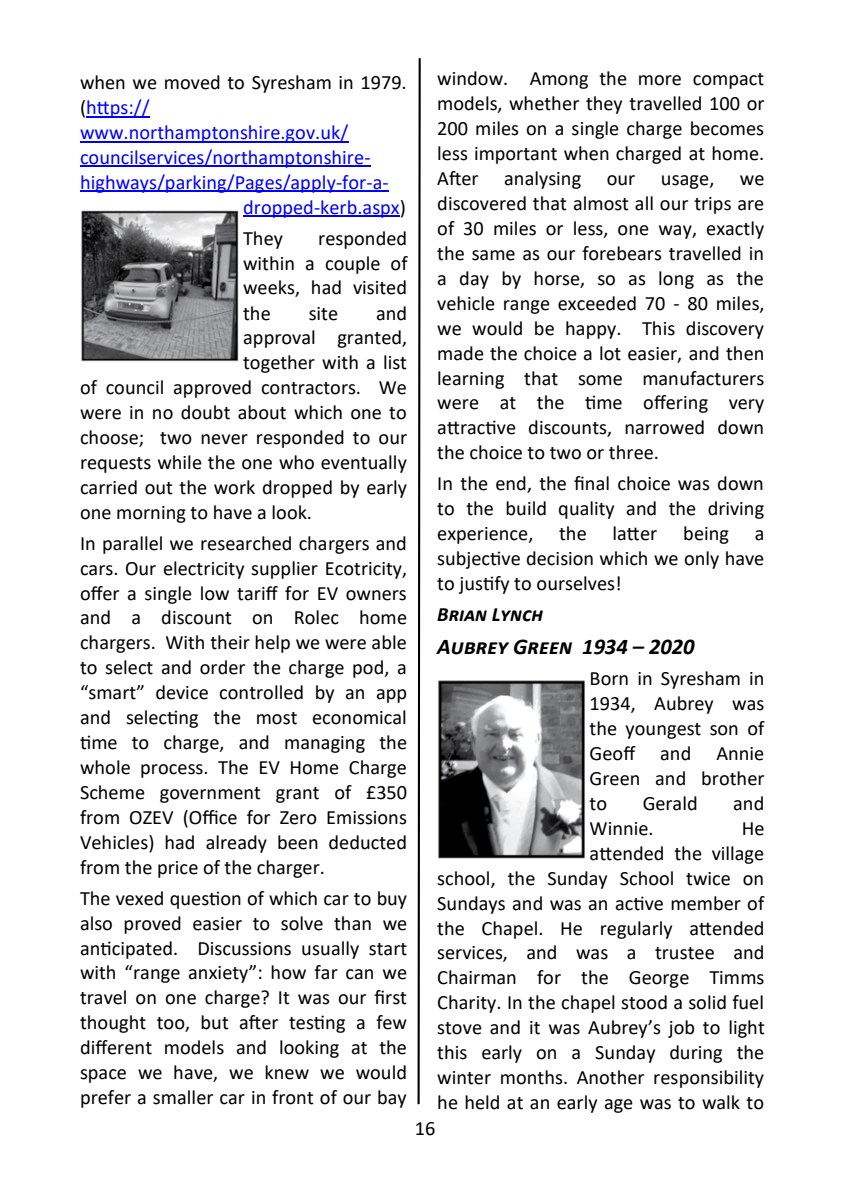
<style>
.page{position:relative;width:842px;height:1191px;background:#fff}
.page>*{position:absolute;margin:0;border:0;box-sizing:border-box;transform-origin:0 0}
.t1{font:italic 700 22.6px "Calibri";color:#000}
.t2{font:20.4px/25px "Calibri";color:#000;text-align:justify}
.t3{font:20.4px "Calibri";color:#00f}
.t4{font:italic 700 20.4px "Calibri";color:#000}
.s1{color:#000}
</style>
<div class="page">
<hr style="left:86px;top:116px;width:64px;height:1px;background:#00f">
<hr style="left:80px;top:141px;width:269px;height:1px;background:#00f">
<hr style="left:80px;top:166px;width:291px;height:1px;background:#00f">
<hr style="left:80px;top:191px;width:309px;height:1px;background:#00f">
<hr style="left:243px;top:216px;width:157px;height:1px;background:#00f">
<svg style="left:417px;top:58px;width:4px;height:1047px"></svg>
<img style="left:81px;top:210px;width:157px;height:151px">
<img style="left:438px;top:680px;width:146px;height:179px">
<p class="t2" style="left:80px;top:69px;width:328px">when we moved to Syresham in 1979.</p>
<p class="t3" style="left:80px;top:93px;width:71px"><span class="s1">(</span>https://</p>
<p class="t3" style="left:80px;top:118px;width:270px">www.northamptonshire.gov.uk/</p>
<p class="t3" style="left:80px;top:143px;width:292px">councilservices/northamptonshire-</p>
<p class="t3" style="left:80px;top:168px;width:310px">highways/parking/Pages/apply-for-a-</p>
<p class="t3" style="left:243px;top:193px;width:164px">dropped-kerb.aspx<span class="s1">)</span></p>
<p class="t2" style="left:243px;top:225px;width:41px">They</p>
<p class="t2" style="left:243px;top:225px;width:166px;text-indent:75px">responded within a couple of weeks, had visited the</p>
<p class="t2" style="left:309px;top:300px;width:31px">site</p>
<p class="t2" style="left:376px;top:300px;width:33px">and</p>
<p class="t2" style="left:243px;top:324px;width:166px">approval granted,</p>
<p class="t2" style="left:243px;top:349px;width:165px">together with a list</p>
<p class="t2" style="left:80px;top:374px;width:328px">of council approved contractors. We</p>
<p class="t2" style="left:80px;top:399px;width:328px">were in no doubt about which one to</p>
<p class="t2" style="left:80px;top:424px;width:329px">choose; two never responded to our</p>
<p class="t2" style="left:80px;top:449px;width:328px">requests while the one who eventually</p>
<p class="t2" style="left:80px;top:474px;width:329px">carried out the work dropped by early</p>
<p class="t2" style="left:80px;top:499px;width:234px">one morning to have a look.</p>
<p class="t2" style="left:80px;top:530px;width:329px">In parallel we researched chargers and cars. Our electricity supplier Ecotricity, offer a single low tariff for EV owners and a discount on Rolec home chargers. With their help we were able to select and order the charge pod, a “smart” device controlled by an app and selecting the most economical time to charge, and managing the whole process. The EV Home Charge Scheme government grant of £350 from OZEV (Office for Zero Emissions Vehicles) had already been deducted from the price of the charger.</p>
<p class="t2" style="left:80px;top:885px;width:329px">The vexed question of which car to buy also proved easier to solve than we anticipated. Discussions usually start with “range anxiety”: how far can we travel on one charge? It was our first thought too, but after testing a few different models and looking at the space we have, we knew we would prefer a smaller car in front of our bay</p>
<p class="t2" style="left:437px;top:66px;width:329px">window. Among the more compact models, whether they travelled 100 or 200 miles on a single charge becomes less important when charged at home.<br>After</p>
<p class="t2" style="left:504px;top:165px;width:79px">analysing</p>
<p class="t2" style="left:607px;top:165px;width:30px">our</p>
<p class="t2" style="left:661px;top:165px;width:55px">usage,</p>
<p class="t2" style="left:437px;top:165px;width:329px;text-indent:303px">we discovered that almost all our trips are of 30 miles or less, one way, exactly the same as our forebears travelled in a day by horse, so as long as the vehicle range exceeded 70 - 80 miles, we would be happy. This discovery made the choice a lot easier, and then learning that some manufacturers were at the time offering very attractive discounts, narrowed down the choice to two or three.</p>
<p class="t2" style="left:437px;top:470px;width:328px">In the end, the final choice was down to the build quality and the driving experience,</p>
<p class="t2" style="left:559px;top:520px;width:29px">the</p>
<p class="t2" style="left:612px;top:520px;width:46px">latter</p>
<p class="t2" style="left:683px;top:520px;width:47px">being</p>
<p class="t2" style="left:437px;top:520px;width:329px;text-indent:317px">a subjective decision which we only have to justify to ourselves!</p>
<p class="t4" style="left:437px;top:599px;width:107px">Brian Lynch</p>
<p class="t1" style="left:437px;top:630px;width:259px">Aubrey Green 1934 – 2020</p>
<p class="t2" style="left:590px;top:665px;width:176px">Born in Syresham in 1934, Aubrey was the youngest son of Geoff and Annie Green and brother to</p>
<p class="t2" style="left:643px;top:790px;width:56px">Gerald</p>
<p class="t2" style="left:733px;top:790px;width:33px">and</p>
<p class="t2" style="left:590px;top:815px;width:66px">Winnie.</p>
<p class="t2" style="left:437px;top:815px;width:329px;text-align:right">He<br>attended the village<br>school, the Sunday School twice on<br>Sundays and was an active member of the Chapel. He regularly attended services, and was a trustee and<br>Chairman for the George Timms<br>Charity. In the chapel stood a solid fuel stove and it was Aubrey’s job to light this early on a Sunday during the winter months. Another responsibility he held at an early age was to walk to</p>
<p class="t2" style="left:415px;top:1115px;width:22px">16</p>
</div>
